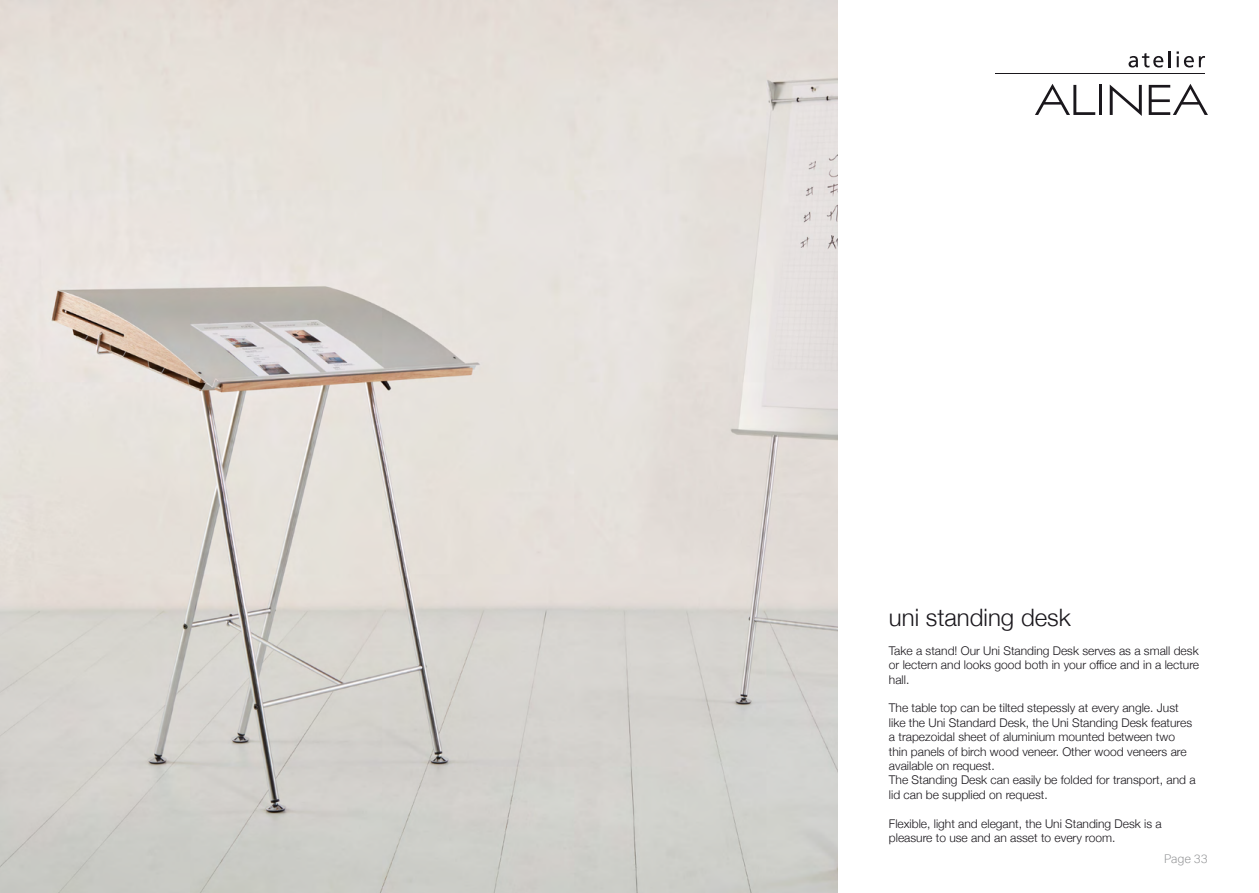
<style>
.page{position:relative;width:1259px;height:893px;background:#fff}
.page>*{position:absolute;margin:0;border:0;box-sizing:border-box;transform-origin:0 0}
.t1{font:300 24px "Helvetica Neue";color:#1a171c}
.t2{font:300 12px/14.4px "Helvetica Neue";color:#1a171c}
.t3{font:300 12px "Aktiv Grotesk";color:#929395}
</style>
<div class="page">
<img style="left:0;top:0;width:838px;height:893px">
<hr style="left:1099px;top:85px;width:3px;height:30px;background:#1a171c">
<svg style="left:1109px;top:84px;width:32px;height:31px"></svg>
<svg style="left:1035px;top:84px;width:60px;height:31px"></svg>
<svg style="left:1148px;top:84px;width:60px;height:31px"></svg>
<svg style="left:1128px;top:51px;width:42px;height:17px"></svg>
<svg style="left:1176px;top:51px;width:29px;height:17px"></svg>
<hr style="left:995px;top:73px;width:210px;height:1px;background:#1a171c">
<h1 class="t1" style="left:889px;top:598px;width:183px">uni standing desk</h1>
<p class="t2" style="left:889px;top:642px;width:312px;text-align:justify">Take a stand! Our Uni Standing Desk serves as a small desk or lectern and looks good both in your office and in a lecture hall.</p>
<p class="t2" style="left:889px;top:700px;width:308px">The table top can be tilted stepessly at every angle. Just like the Uni Standard Desk, the Uni Standing Desk features a trapezoidal sheet of aluminium mounted between two thin panels of birch wood veneer. Other wood veneers are available on request.<br>The Standing Desk can easily be folded for transport, and a lid can be supplied on request.</p>
<p class="t2" style="left:889px;top:815px;width:274px">Flexible, light and elegant, the Uni Standing Desk is a pleasure to use and an asset to every room.</p>
<p class="t3" style="left:1164px;top:852px;width:45px">Page 33</p>
</div>
